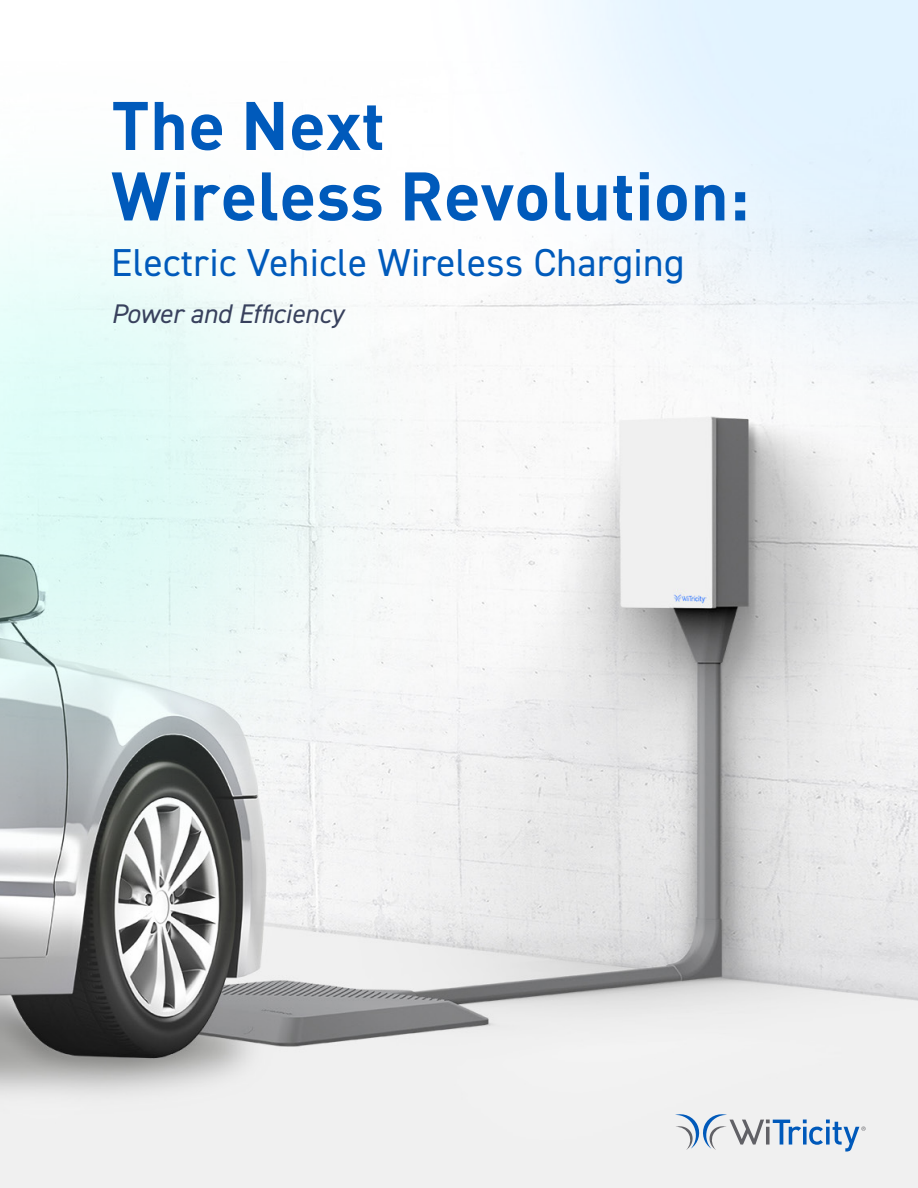
<style>
.page{position:relative;width:918px;height:1188px;background:#fff}
.page>*{position:absolute;margin:0;border:0;box-sizing:border-box;transform-origin:0 0}
.t1{font:67.5px/70.5px "DIN Bold";color:#005abb}
.t2{font:39px "DIN2014";letter-spacing:.01em;color:#005abb}
.t3{font:italic 27px "DIN2014";color:#38415d}
</style>
<div class="page">
<img style="left:0;top:657px;width:918px;height:531px">
<img style="left:0;top:189px;width:664px;height:901px">
<img style="left:224px;top:0;width:694px;height:657px">
<svg style="left:675px;top:1113px;width:191px;height:39px"></svg>
<h1 class="t1" style="left:111px;top:87px;width:640px">The Next<br>Wireless Revolution:</h1>
<p class="t2" style="left:111px;top:238px;width:575px">Electric Vehicle Wireless Charging</p>
<p class="t3" style="left:111px;top:296px;width:234px">Power and Efficiency</p>
</div>
